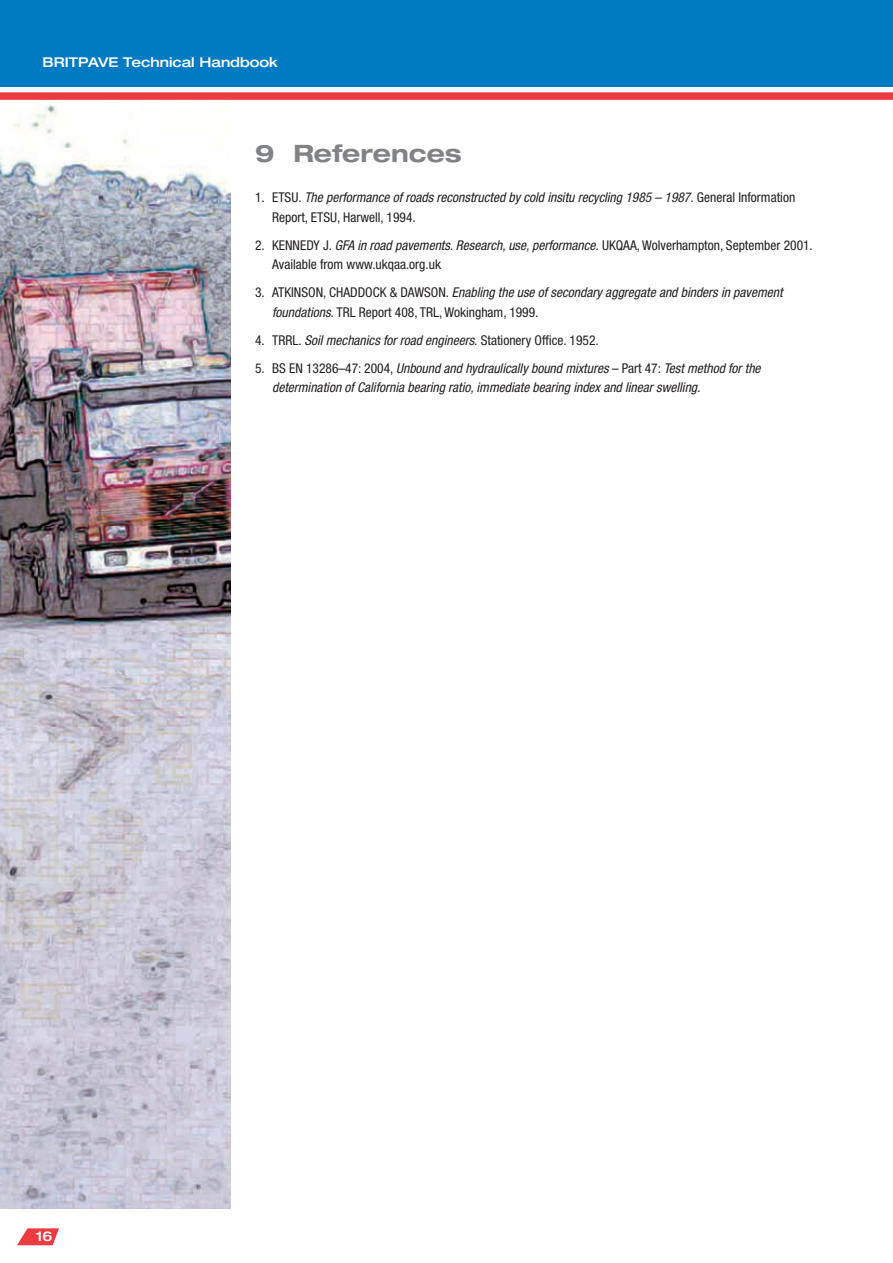
<style>
.page{position:relative;width:893px;height:1263px;background:#fff}
.page>*{position:absolute;margin:0;border:0;box-sizing:border-box;transform-origin:0 0}
.t1{font:700 expanded 24px "Helvetica Neue";color:#808285}
.t2{font:italic condensed 13.5px/19.5px "Helvetica Neue";color:#231f20}
.t3{font:condensed 13.5px/19.5px "Helvetica Neue";color:#231f20}
.t4{font:500 expanded 13.5px "Helvetica Neue";color:#fff}
.s1{font-style:normal}
.s2{font-style:italic}
</style>
<div class="page">
<img style="left:0;top:105px;width:230px;height:1104px">
<div style="left:0;top:0;width:893px;height:87px;background:#007ac2"></div>
<div style="left:0;top:92px;width:893px;height:8px;background:#ee3a41"></div>
<svg style="left:17px;top:1228px;width:42px;height:17px"></svg>
<p class="t4" style="left:43px;top:53px;width:237px">BRITPAVE Technical Handbook</p>
<h1 class="t1" style="left:255px;top:138px;width:208px">9 References</h1>
<p class="t2" style="left:272px;top:188px;width:525px;text-indent:-17px"><span class="s1">1. ETSU.</span> The performance of roads reconstructed by cold insitu recycling 1985 – 1987. <span class="s1">General Information<br>Report, ETSU, Harwell, 1994.</span></p>
<p class="t3" style="left:272px;top:235px;width:542px;text-indent:-17px">2. KENNEDY J. <span class="s2">GFA in road pavements. Research, use, performance.</span> UKQAA, Wolverhampton, September 2001.<br>Available from www.ukqaa.org.uk</p>
<p class="t2" style="left:272px;top:283px;width:512px;text-indent:-17px"><span class="s1">3. ATKINSON, CHADDOCK &amp; DAWSON.</span> Enabling the use of secondary aggregate and binders in pavement foundations. <span class="s1">TRL Report 408, TRL, Wokingham, 1999.</span></p>
<p class="t2" style="left:255px;top:330px;width:345px"><span class="s1">4. TRRL.</span> Soil mechanics for road engineers. <span class="s1">Stationery Office. 1952.</span></p>
<p class="t2" style="left:272px;top:358px;width:490px;text-indent:-17px"><span class="s1">5. BS EN 13286–47: 2004,</span> Unbound and hydraulically bound mixtures <span class="s1">– Part 47:</span> Test method for the determination of California bearing ratio, immediate bearing index and linear swelling.</p>
<p class="t4" style="left:36px;top:1228px;width:9px">16</p>
</div>
